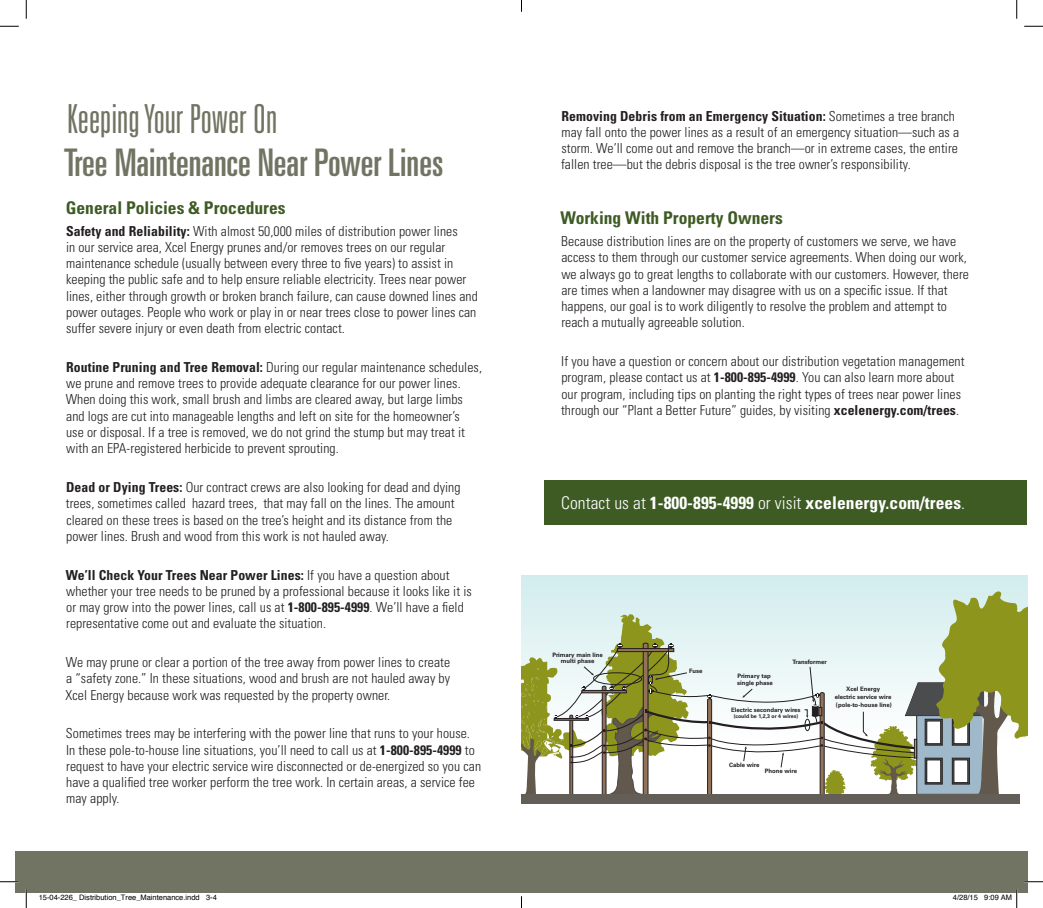
<style>
.page{position:relative;width:1043px;height:908px;background:#fff}
.page>*{position:absolute;margin:0;border:0;box-sizing:border-box;transform-origin:0 0}
.Sub_Header_1{font:300 ultra-condensed 40px "Univers";color:#717463}
.Sub_Header_1-2{font:ultra-condensed 38px "Univers";color:#717463}
.Body_1{font:700 condensed 17.5px "Univers LT Std";letter-spacing:.005em;color:#fff}
.Sub_Header_1-3{font:700 condensed 17.5px "Univers LT Std";color:#3e5b24}
.Body_1-2{font:300 condensed 13.75px/16.2px "Univers LT Std";letter-spacing:.005em;color:#231f20}
.t1{font:7.5px "Helvetica";color:#000}
.t2{font:700 6px/7.8px "Univers";color:#231f20;text-align:center}
.t3{font:700 5.25px "Univers";color:#231f20}
.s1{font-weight:700}
.s2{font-weight:300}
</style>
<div class="page">
<div style="left:521px;top:851px;width:507px;height:41px;background:#717463"></div>
<div style="left:15px;top:851px;width:512px;height:41px;background:#717463"></div>
<div style="left:544px;top:480px;width:482px;height:44px;background:#3e5b24"></div>
<div style="left:521px;top:575px;width:507px;height:229px;background:#d4edee"></div>
<svg style="left:521px;top:591px;width:507px;height:212px"></svg>
<svg style="left:0;top:25px;width:19px;height:2px"></svg>
<svg style="left:1024px;top:25px;width:18px;height:2px"></svg>
<svg style="left:0;top:881px;width:19px;height:1px"></svg>
<svg style="left:1024px;top:881px;width:18px;height:1px"></svg>
<svg style="left:25px;top:0;width:2px;height:19px"></svg>
<svg style="left:25px;top:889px;width:2px;height:19px"></svg>
<svg style="left:1016px;top:0;width:1px;height:19px"></svg>
<svg style="left:39px;top:892px;width:161px;height:1px"></svg>
<svg style="left:952px;top:889px;width:65px;height:19px"></svg>
<svg style="left:521px;top:896px;width:1px;height:12px"></svg>
<p class="Sub_Header_1" style="left:67px;top:98px;width:212px">Keeping Your Power On</p>
<p class="Sub_Header_1-2" style="left:64px;top:141px;width:380px">Tree Maintenance Near Power Lines</p>
<p class="Sub_Header_1-3" style="left:66px;top:197px;width:221px">General Policies &amp; Procedures</p>
<p class="Body_1-2" style="left:66px;top:223px;width:413px"><span class="s1">Safety and Reliability:</span> With almost 50,000 miles of distribution power lines<br>in our service area, Xcel Energy prunes and/or removes trees on our regular maintenance schedule (usually between every three to five years) to assist in keeping the public safe and to help ensure reliable electricity. Trees near power lines, either through growth or broken branch failure, can cause downed lines and power outages. People who work or play in or near trees close to power lines can suffer severe injury or even death from electric contact.</p>
<p class="Body_1-2" style="left:66px;top:359px;width:418px"><span class="s1">Routine Pruning and Tree Removal:</span> During our regular maintenance schedules, we prune and remove trees to provide adequate clearance for our power lines.<br>When doing this work, small brush and limbs are cleared away, but large limbs and logs are cut into manageable lengths and left on site for the homeowner’s<br>use or disposal. If a tree is removed, we do not grind the stump but may treat it with an EPA-registered herbicide to prevent sprouting.</p>
<p class="Body_1-2" style="left:66px;top:479px;width:396px"><span class="s1">Dead or Dying Trees:</span> Our contract crews are also looking for dead and dying trees, sometimes called hazard trees, that may fall on the lines. The amount cleared on these trees is based on the tree’s height and its distance from the power lines. Brush and wood from this work is not hauled away.</p>
<p class="Body_1-2" style="left:66px;top:566px;width:407px"><span class="s1">We’ll Check Your Trees Near Power Lines:</span> If you have a question about whether your tree needs to be pruned by a professional because it looks like it is or may grow into the power lines, call us at <span class="s1">1-800-895-4999</span>. We’ll have a field representative come out and evaluate the situation.</p>
<p class="Body_1-2" style="left:66px;top:654px;width:386px;text-align:justify">We may prune or clear a portion of the tree away from power lines to create a “safety zone.” In these situations, wood and brush are not hauled away by Xcel Energy because work was requested by the property owner.</p>
<p class="Body_1-2" style="left:66px;top:725px;width:417px">Sometimes trees may be interfering with the power line that runs to your house.<br>In these pole-to-house line situations, you’ll need to call us at <span class="s1">1-800-895-4999</span> to request to have your electric service wire disconnected or de-energized so you can have a qualified tree worker perform the tree work. In certain areas, a service fee may apply.</p>
<p class="Body_1-2" style="left:561px;top:108px;width:400px"><span class="s1">Removing Debris from an Emergency Situation:</span> Sometimes a tree branch may fall onto the power lines as a result of an emergency situation—such as a storm. We’ll come out and remove the branch—or in extreme cases, the entire fallen tree—but the debris disposal is the tree owner’s responsibility.</p>
<p class="Sub_Header_1-3" style="left:560px;top:207px;width:224px">Working With Property Owners</p>
<p class="Body_1-2" style="left:561px;top:233px;width:409px">Because distribution lines are on the property of customers we serve, we have access to them through our customer service agreements. When doing our work, we always go to great lengths to collaborate with our customers. However, there are times when a landowner may disagree with us on a specific issue. If that happens, our goal is to work diligently to resolve the problem and attempt to reach a mutually agreeable solution.</p>
<p class="Body_1-2" style="left:561px;top:353px;width:405px">If you have a question or concern about our distribution vegetation management program, please contact us at <span class="s1">1-800-895-4999</span>. You can also learn more about our program, including tips on planting the right types of trees near power lines through our “Plant a Better Future” guides, by visiting <span class="s1">xcelenergy.com/trees</span>.</p>
<p class="Body_1" style="left:561px;top:491px;width:405px"><span class="s2">Contact us at</span> 1-800-895-4999 <span class="s2">or visit</span> xcelenergy.com/trees<span class="s2">.</span></p>
<p class="t2" style="left:552px;top:651px;width:52px;line-height:6.5px">Primary main line multi phase</p>
<p class="t2" style="left:689px;top:667px;width:15px">Fuse</p>
<p class="t2" style="left:737px;top:672px;width:37px;line-height:7.2px;text-align:left">Primary tap single phase</p>
<p class="t2" style="left:792px;top:657px;width:36px">Transformer</p>
<p class="t2" style="left:731px;top:705px;width:71px">Electric secondary wires</p>
<p class="t3" style="left:733px;top:713px;width:66px">(could be 1,2,3 or 4 wires)</p>
<p class="t2" style="left:834px;top:685px;width:59px">Xcel Energy<br>electric service wire (pole-to-house line)</p>
<p class="t2" style="left:729px;top:761px;width:32px">Cable wire</p>
<p class="t2" style="left:764px;top:767px;width:34px">Phone wire</p>
<p class="t1" style="left:39px;top:892px;width:179px">15-04-226_ Distribution_Tree_Maintenance.indd 3-4</p>
<p class="t1" style="left:952px;top:892px;width:61px">4/28/15 9:09 AM</p>
</div>
